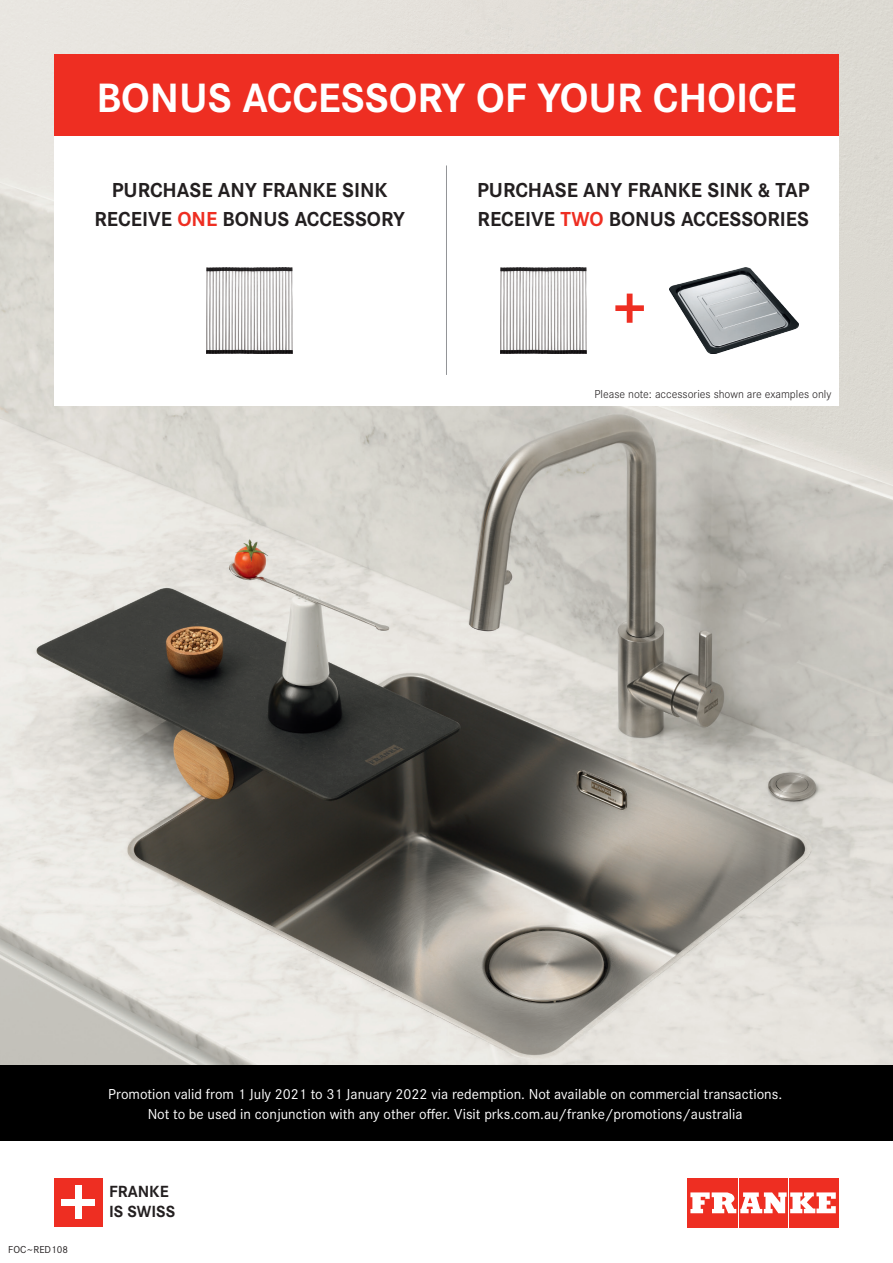
<style>
.page{position:relative;width:893px;height:1263px;background:#fff}
.page>*{position:absolute;margin:0;border:0;box-sizing:border-box;transform-origin:0 0}
.t1{font:700 60px "Corporate S";color:#ee2e22}
.t2{font:700 42.6px "Corporate S";color:#fff}
.t3{font:700 21px/28.2px "Corporate S";color:#231f20;text-align:center}
.t4{font:700 16.8px/20.1px "Corporate S";color:#231f20}
.t5{font:15px/19.5px "Corporate S";color:#fff;text-align:center}
.t6{font:300 12px "Corporate S";color:#231f20}
.t7{font:10.5px "Corporate S";color:#231f20}
.s1{color:#ee2e22}
</style>
<div class="page">
<img style="left:0;top:0;width:893px;height:1065px">
<div style="left:687px;top:1178px;width:51px;height:49px;background:#ee2e22"></div>
<div style="left:739px;top:1178px;width:49px;height:49px;background:#ee2e22"></div>
<div style="left:789px;top:1178px;width:50px;height:49px;background:#ee2e22"></div>
<svg style="left:690px;top:1192px;width:146px;height:21px"></svg>
<div style="left:54px;top:1178px;width:48px;height:48px;background:#ee2e22"></div>
<div style="left:75px;top:1185px;width:7px;height:34px;background:#fff"></div>
<div style="left:62px;top:1199px;width:33px;height:6px;background:#fff"></div>
<div style="left:0;top:1065px;width:893px;height:75px;background:#000"></div>
<div style="left:54px;top:54px;width:785px;height:351px;background:#fff"></div>
<div style="left:54px;top:54px;width:785px;height:81px;background:#ee2e22"></div>
<hr style="left:446px;top:165px;width:1px;height:210px;background:#939598">
<img style="left:207px;top:267px;width:86px;height:87px">
<img style="left:501px;top:267px;width:86px;height:87px">
<img style="left:669px;top:267px;width:129px;height:87px">
<h2 class="t2" style="left:96px;top:64px;width:702px">BONUS ACCESSORY OF YOUR CHOICE</h2>
<h3 class="t3" style="left:95px;top:175px;width:312px">PURCHASE ANY FRANKE SINK<br>RECEIVE <span class="s1">ONE</span> BONUS ACCESSORY</h3>
<h3 class="t3" style="left:477px;top:175px;width:334px;text-align:left">PURCHASE ANY FRANKE SINK &amp; TAP<br>RECEIVE <span class="s1">TWO</span> BONUS ACCESSORIES</h3>
<h1 class="t1" style="left:612px;top:261px;width:36px">+</h1>
<p class="t6" style="left:594px;top:385px;width:238px">Please note: accessories shown are examples only</p>
<p class="t7" style="left:8px;top:1242px;width:61px">FOC~RED108</p>
<p class="t5" style="left:108px;top:1083px;width:676px">Promotion valid from 1 July 2021 to 31 January 2022 via redemption. Not available on commercial transactions.<br>Not to be used in conjunction with any other offer. Visit prks.com.au/franke/promotions/australia</p>
<p class="t4" style="left:109px;top:1180px;width:68px">FRANKE<br>IS SWISS</p>
</div>
